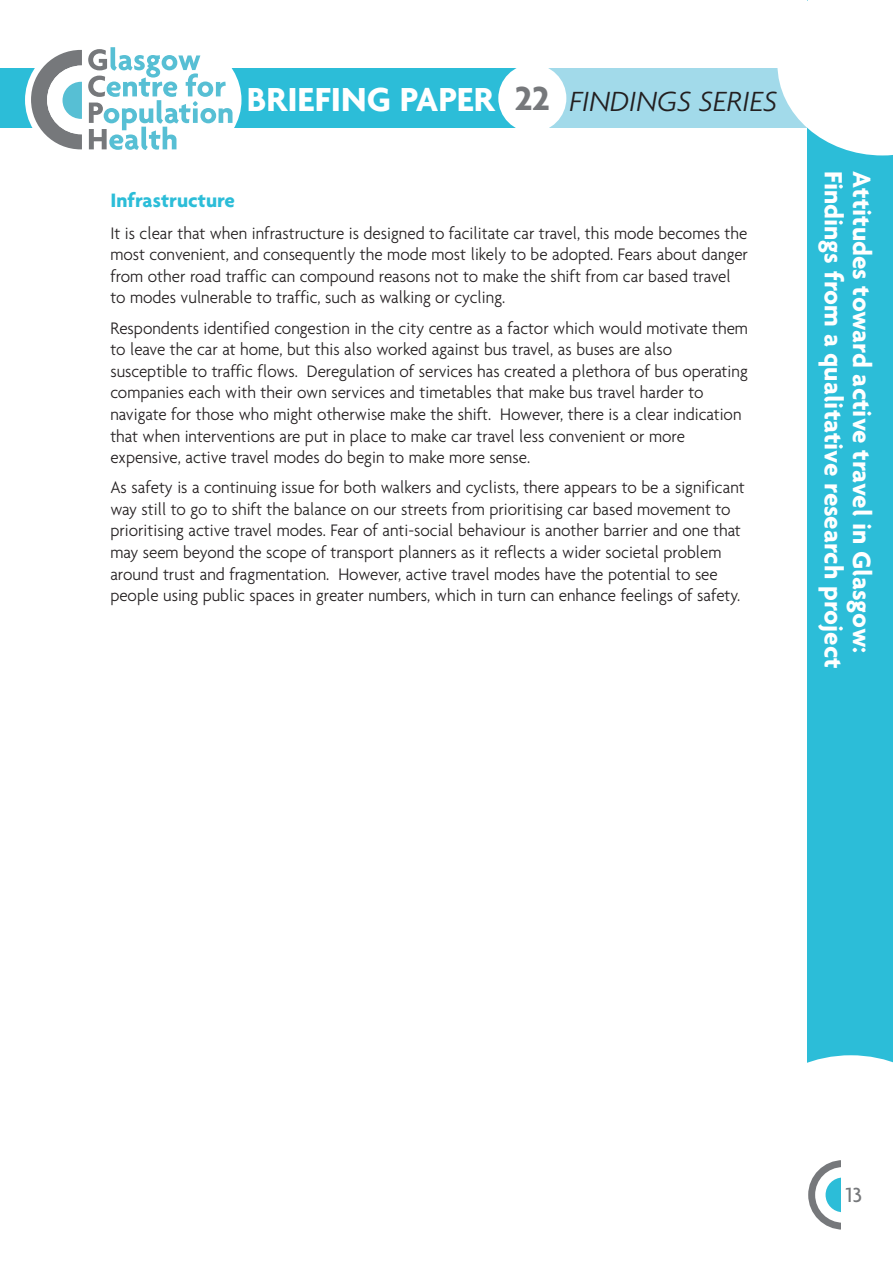
<style>
.page{position:relative;width:893px;height:1263px;background:#fff}
.page>*{position:absolute;margin:0;border:0;box-sizing:border-box;transform-origin:0 0}
.t1{font:700 36px "Agenda";color:#fff}
.t2{font:italic 300 30px "Agenda";color:#231f20}
.t3{font:700 27px "Agenda";color:#fff}
.t4{font:500 22.05px "Agenda";color:#76787b}
.t5{font:700 21px "Agenda";color:#2cbdd8}
.t6{font:300 18px/21.6px "Agenda";color:#231f20;scale:.95 1}
.s1{color:#76787b}
</style>
<div class="page">
<div style="left:0;top:68px;width:893px;height:60px;background:#2cbdd8"></div>
<div style="left:532px;top:68px;width:278px;height:60px;background:#a2daea"></div>
<div style="left:498px;top:64px;width:68px;height:68px;background:#fff;border-radius:50%"></div>
<div style="left:808px;top:1px;width:85px;height:1262px;background:#2cbdd8"></div>
<div style="left:25px;top:23px;width:216px;height:154px;background:#fff;border-radius:50%"></div>
<svg style="left:31px;top:50px;width:51px;height:99px"></svg>
<svg style="left:88px;top:47px;width:145px;height:103px"></svg>
<svg style="left:777px;top:0;width:116px;height:155px"></svg>
<div style="left:807px;top:1055px;width:86px;height:208px;background:#fff"></div>
<div style="left:808px;top:1160px;width:70px;height:69px;background:#76787b;border-radius:50%"></div>
<div style="left:815px;top:1167px;width:56px;height:56px;background:#fff;border-radius:50%"></div>
<div style="left:825px;top:1177px;width:35px;height:35px;background:#2cbdd8;border-radius:50%"></div>
<div style="left:841px;top:1146px;width:39px;height:91px;background:#fff"></div>
<h1 class="t1" style="left:247px;top:85px;width:304px">BRIEFING PAPER <span class="s1">22</span></h1>
<h2 class="t2" style="left:570px;top:89px;width:209px">FINDINGS SERIES</h2>
<p class="t5" style="left:110px;top:192px;width:126px">Infrastructure</p>
<p class="t6" style="left:110px;top:223px;width:673px">It is clear that when infrastructure is designed to facilitate car travel, this mode becomes the most convenient, and consequently the mode most likely to be adopted. Fears about danger from other road traffic can compound reasons not to make the shift from car based travel to modes vulnerable to traffic, such as walking or cycling.</p>
<p class="t6" style="left:110px;top:318px;width:673px">Respondents identified congestion in the city centre as a factor which would motivate them to leave the car at home, but this also worked against bus travel, as buses are also susceptible to traffic flows. Deregulation of services has created a plethora of bus operating companies each with their own services and timetables that make bus travel harder to navigate for those who might otherwise make the shift. However, there is a clear indication that when interventions are put in place to make car travel less convenient or more expensive, active travel modes do begin to make more sense.</p>
<p class="t6" style="left:110px;top:478px;width:669px">As safety is a continuing issue for both walkers and cyclists, there appears to be a significant way still to go to shift the balance on our streets from prioritising car based movement to prioritising active travel modes. Fear of anti-social behaviour is another barrier and one that may seem beyond the scope of transport planners as it reflects a wider societal problem around trust and fragmentation. However, active travel modes have the potential to see people using public spaces in greater numbers, which in turn can enhance feelings of safety.</p>
<h3 class="t3" style="left:844px;top:171px;width:499px;rotate:90deg">Findings from a qualitative research project</h3>
<h3 class="t3" style="left:873px;top:171px;width:484px;rotate:90deg">Attitudes toward active travel in Glasgow:</h3>
<p class="t4" style="left:846px;top:1186px;width:18px">13</p>
</div>
